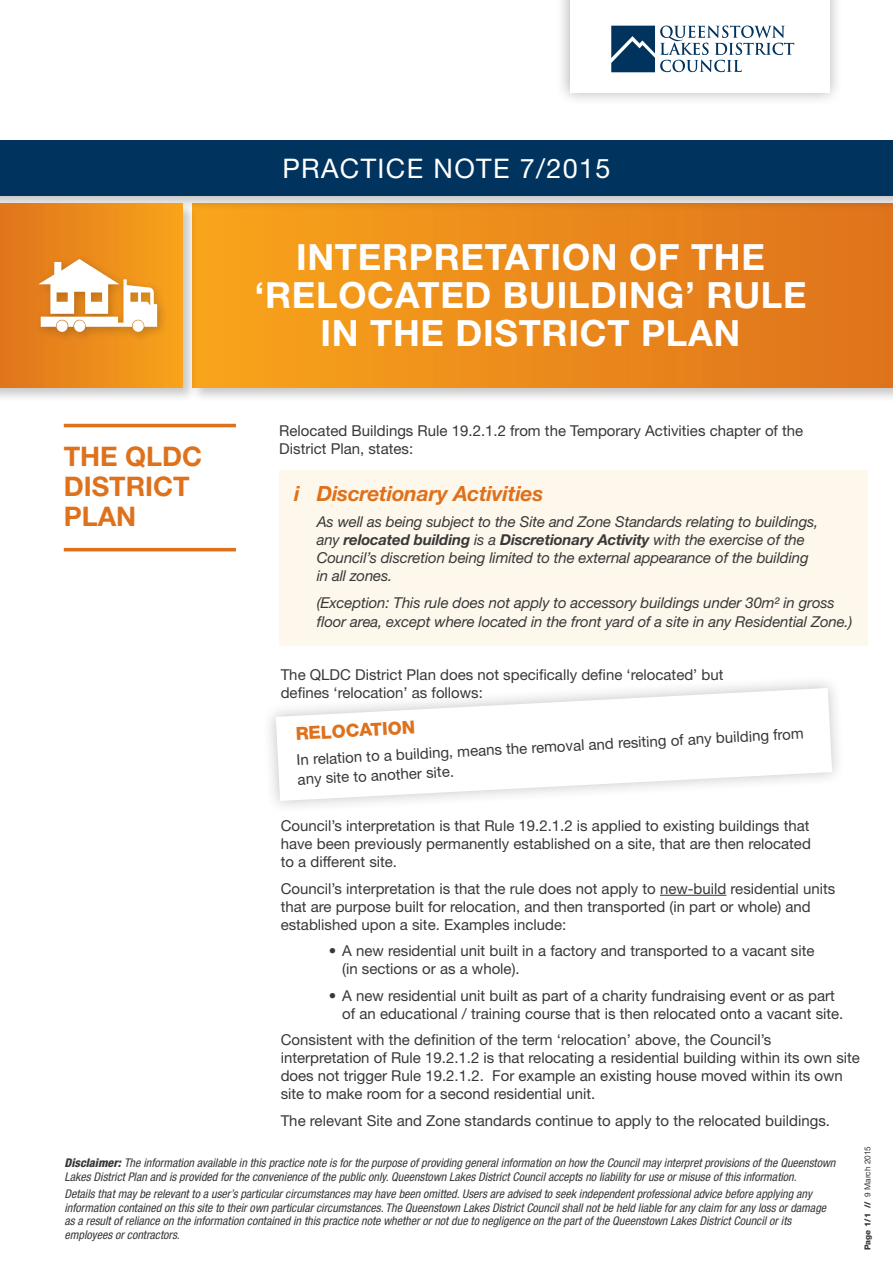
<style>
.page{position:relative;width:893px;height:1263px;background:#fff}
.page>*{position:absolute;margin:0;border:0;box-sizing:border-box;transform-origin:0 0}
.t1{font:700 36.15px/38px "Helvetica Neue LT Std";letter-spacing:.02em;color:#fff;text-align:center}
.t2{font:700 27px/30px "Helvetica Neue LT Std";color:#de711c}
.t3{font:27px "Helvetica Neue LT Std";letter-spacing:.05em;color:#fff}
.t4{font:italic 700 21px "Helvetica Neue LT Std";letter-spacing:-.01em;color:#de711c}
.t5{font:800 18px "Helvetica Neue LT Std";color:#de711c}
.t6{font:15px/18px "Helvetica Neue LT Std";color:#383839}
.t7{font:italic 15px/18px "Helvetica Neue LT Std";letter-spacing:-.01em;color:#383839}
.t8{font:italic condensed 12px/13.5px "Helvetica Neue LT Std";color:#383839}
.t9{font:8.25px "Helvetica Neue LT Std";color:#383839}
.s1{font-weight:700}
.s2{font-weight:800}
</style>
<div class="page">
<div style="left:279px;top:470px;width:588px;height:176px;background:#fef7ec"></div>
<div style="left:189px;top:201px;width:704px;height:201px;background:#231f20;opacity:.25"></div>
<div style="left:192px;top:204px;width:701px;height:183px;background:linear-gradient(to right,#f9a41b,#de721c)"></div>
<div style="left:0;top:138px;width:893px;height:73px;background:#231f20;opacity:.25"></div>
<div style="left:0;top:141px;width:893px;height:55px;background:#00345e"></div>
<div style="left:0;top:201px;width:198px;height:201px;background:#231f20;opacity:.25"></div>
<div style="left:0;top:204px;width:183px;height:183px;background:linear-gradient(to right,#df741c,#f8a41b)"></div>
<hr style="left:660px;top:895px;width:66px;height:1px;background:#383839">
<div style="left:262px;top:674px;width:584px;height:141px;background:#231f20;opacity:.25"></div>
<svg style="left:276px;top:688px;width:556px;height:113px"></svg>
<hr style="left:64px;top:424px;width:172px;height:3px;background:#de711c">
<hr style="left:64px;top:548px;width:172px;height:3px;background:#de711c">
<div style="left:556px;top:0;width:287px;height:106px;background:#231f20;opacity:.35"></div>
<div style="left:570px;top:0;width:259px;height:92px;background:#fff"></div>
<svg style="left:611px;top:26px;width:183px;height:46px"></svg>
<div style="left:34px;top:254px;width:135px;height:90px;background:#231f20;opacity:.25"></div>
<svg style="left:38px;top:259px;width:119px;height:68px"></svg>
<div style="left:57px;top:320px;width:11px;height:12px;background:#fff;border-radius:50%"></div>
<div style="left:74px;top:320px;width:11px;height:12px;background:#fff;border-radius:50%"></div>
<div style="left:133px;top:320px;width:11px;height:12px;background:#fff;border-radius:50%"></div>
<p class="t3" style="left:282px;top:152px;width:330px">PRACTICE NOTE 7/2015</p>
<p class="t2" style="left:64px;top:441px;width:140px">THE QLDC<br>DISTRICT<br>PLAN</p>
<p class="t1" style="left:254px;top:238px;width:554px">INTERPRETATION OF THE ‘RELOCATED BUILDING’ RULE<br>IN THE DISTRICT PLAN</p>
<p class="t6" style="left:279px;top:422px;width:526px">Relocated Buildings Rule 19.2.1.2 from the Temporary Activities chapter of the<br>District Plan, states:</p>
<p class="t4" style="left:294px;top:480px;width:251px">i Discretionary Activities</p>
<p class="t7" style="left:317px;top:512px;width:503px">As well as being subject to the Site and Zone Standards relating to buildings, any <span class="s1">relocated building</span> is a <span class="s1">Discretionary Activity</span> with the exercise of the Council’s discretion being limited to the external appearance of the building in all zones.</p>
<p class="t7" style="left:317px;top:592px;width:537px;line-height:19.5px">(Exception: This rule does not apply to accessory buildings under 30m² in gross floor area, except where located in the front yard of a site in any Residential Zone.)</p>
<p class="t6" style="left:281px;top:665px;width:444px">The QLDC District Plan does not specifically define ‘relocated’ but defines ‘relocation’ as follows:</p>
<p class="t5" style="left:295px;top:723px;width:121px;rotate:-3deg">RELOCATION</p>
<p class="t6" style="left:296px;top:750px;width:509px;line-height:19.5px;rotate:-3deg">In relation to a building, means the removal and resiting of any building from any site to another site.</p>
<p class="t6" style="left:281px;top:817px;width:532px;text-align:justify">Council’s interpretation is that Rule 19.2.1.2 is applied to existing buildings that have been previously permanently established on a site, that are then relocated to a different site.</p>
<p class="t6" style="left:281px;top:879px;width:556px">Council’s interpretation is that the rule does not apply to new-build residential units that are purpose built for relocation, and then transported (in part or whole) and established upon a site. Examples include:</p>
<p class="t6" style="left:342px;top:942px;width:474px;text-indent:-14px">• A new residential unit built in a factory and transported to a vacant site (in sections or as a whole).</p>
<p class="t6" style="left:342px;top:986px;width:503px;text-indent:-14px">• A new residential unit built as part of a charity fundraising event or as part of an educational / training course that is then relocated onto a vacant site.</p>
<p class="t6" style="left:281px;top:1031px;width:581px">Consistent with the definition of the term ‘relocation’ above, the Council’s interpretation of Rule 19.2.1.2 is that relocating a residential building within its own site does not trigger Rule 19.2.1.2. For example an existing house moved within its own site to make room for a second residential unit.</p>
<p class="t6" style="left:281px;top:1111px;width:551px">The relevant Site and Zone standards continue to apply to the relocated buildings.</p>
<p class="t8" style="left:64px;top:1156px;width:772px"><span class="s2">Disclaimer:</span> The information available in this practice note is for the purpose of providing general information on how the Council may interpret provisions of the Queenstown<br>Lakes District Plan and is provided for the convenience of the public only. Queenstown Lakes District Council accepts no liability for use or misuse of this information.</p>
<p class="t8" style="left:64px;top:1188px;width:763px">Details that may be relevant to a user’s particular circumstances may have been omitted. Users are advised to seek independent professional advice before applying any information contained on this site to their own particular circumstances. The Queenstown Lakes District Council shall not be held liable for any claim for any loss or damage as a result of reliance on the information contained in this practice note whether or not due to negligence on the part of the Queenstown Lakes District Council or its employees or contractors.</p>
<p class="t9" style="left:863px;top:1250px;width:106px;rotate:-90deg"><span class="s2">Page 1/1 //</span> 9 March 2015</p>
</div>
